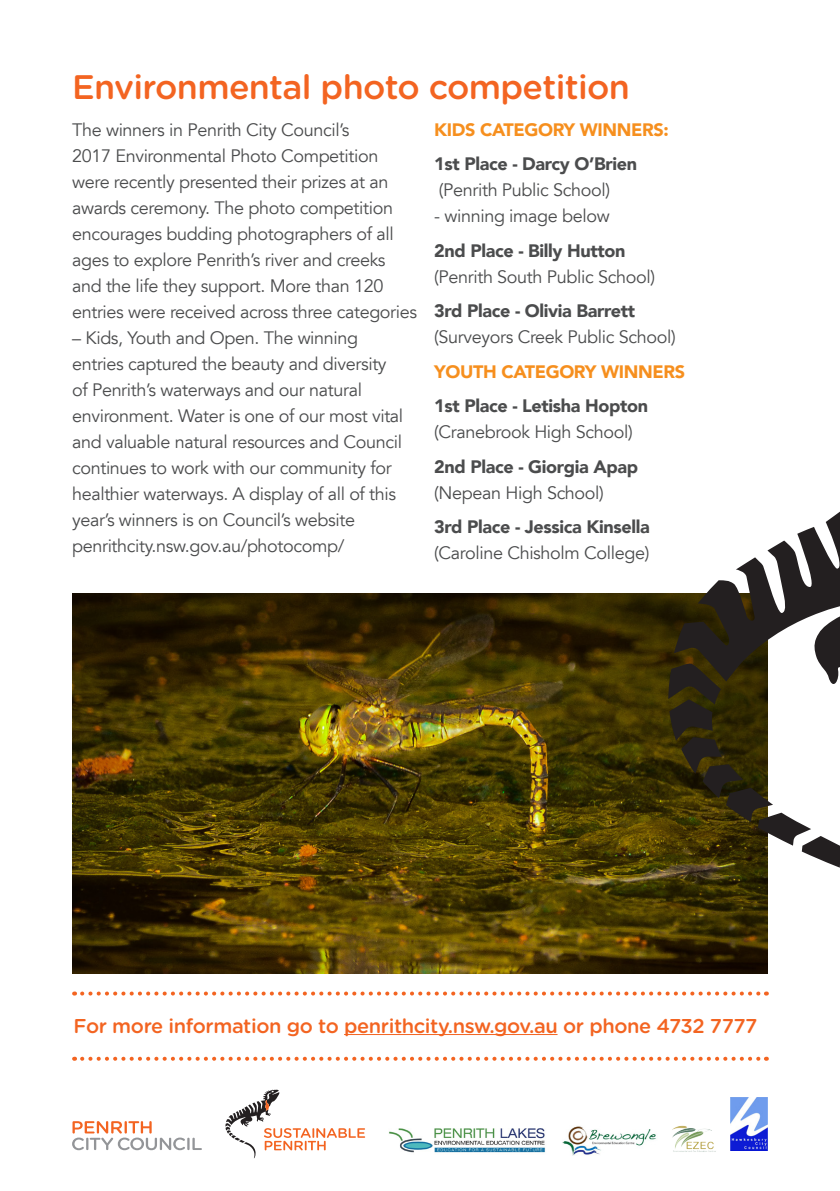
<style>
.page{position:relative;width:840px;height:1191px;background:#fff}
.page>*{position:absolute;margin:0;border:0;box-sizing:border-box;transform-origin:0 0}
.t1{font:500 34px "Gotham Rounded";letter-spacing:-.02em;color:#f36421}
.t2{font:500 20px "Gotham Rounded";letter-spacing:-.02em;color:#f36421}
.Body_Copy{font:18px/26px "Avenir LT";letter-spacing:-.02em;color:#4b4c4d}
.Body_Copy-2{font:900 18px/26px "Avenir LT";letter-spacing:-.02em;color:#4b4c4d}
.Body_Copy-3{font:900 18px "Avenir LT";letter-spacing:-.02em;color:#f68f1e}
.s1{font-weight:400}
.s2{font-weight:900}
</style>
<div class="page">
<img style="left:72px;top:593px;width:596px;height:380px">
<svg style="left:82px;top:991px;width:586px;height:4px"></svg>
<svg style="left:82px;top:1056px;width:684px;height:4px"></svg>
<hr style="left:344px;top:1034px;width:213px;height:1px;background:#f36421">
<svg style="left:225px;top:1089px;width:140px;height:69px"></svg>
<svg style="left:72px;top:1121px;width:130px;height:29px"></svg>
<img style="left:562px;top:1126px;width:95px;height:29px">
<img style="left:672px;top:1125px;width:44px;height:27px">
<img style="left:730px;top:1097px;width:37px;height:53px">
<img style="left:389px;top:1128px;width:156px;height:25px">
<svg style="left:668px;top:512px;width:171px;height:484px"></svg>
<h2 class="t1" style="left:72px;top:63px;width:559px">Environmental photo competition</h2>
<p class="Body_Copy-3" style="left:434px;top:118px;width:236px">KIDS CATEGORY WINNERS:</p>
<p class="Body_Copy-2" style="left:434px;top:151px;width:204px">1st Place - Darcy O’Brien <span class="s1">(Penrith Public School)</span></p>
<p class="Body_Copy" style="left:434px;top:203px;width:177px">- winning image below</p>
<p class="Body_Copy" style="left:434px;top:238px;width:222px"><span class="s2">2nd Place - Billy Hutton </span>(Penrith South Public School)</p>
<p class="Body_Copy" style="left:434px;top:298px;width:243px"><span class="s2">3rd Place - Olivia Barrett </span>(Surveyors Creek Public School)</p>
<p class="Body_Copy-3" style="left:434px;top:360px;width:252px">YOUTH CATEGORY WINNERS</p>
<p class="Body_Copy-2" style="left:434px;top:393px;width:215px">1st Place - Letisha Hopton <span class="s1">(Cranebrook High School)</span></p>
<p class="Body_Copy-2" style="left:434px;top:453px;width:205px">2nd Place - Giorgia Apap <span class="s1">(Nepean High School)</span></p>
<p class="Body_Copy" style="left:434px;top:514px;width:217px"><span class="s2">3rd Place - Jessica Kinsella </span>(Caroline Chisholm College)</p>
<p class="Body_Copy" style="left:72px;top:117px;width:346px">The winners in Penrith City Council’s<br>2017 Environmental Photo Competition were recently presented their prizes at an awards ceremony. The photo competition encourages budding photographers of all ages to explore Penrith’s river and creeks and the life they support. More than 120 entries were received across three categories</p>
<p class="Body_Copy" style="left:72px;top:325px;width:332px">– Kids, Youth and Open. The winning entries captured the beauty and diversity of Penrith’s waterways and our natural environment. Water is one of our most vital and valuable natural resources and Council continues to work with our community for healthier waterways. A display of all of this year’s winners is on Council’s website penrithcity.nsw.gov.au/photocomp/</p>
<p class="t2" style="left:74px;top:1011px;width:685px">For more information go to penrithcity.nsw.gov.au or phone 4732 7777</p>
</div>
